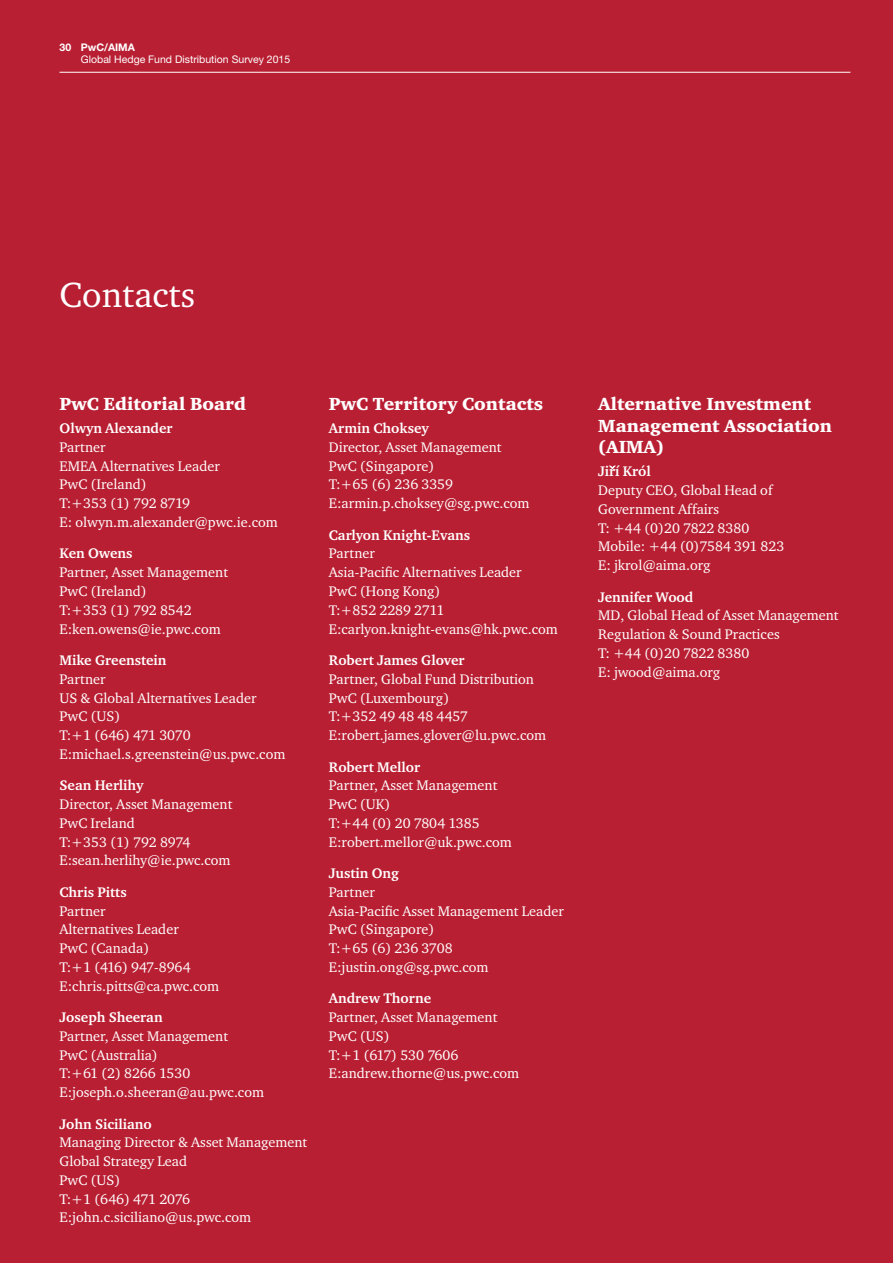
<style>
.page{position:relative;width:893px;height:1263px;background:#b91f33}
.page>*{position:absolute;margin:0;border:0;box-sizing:border-box;transform-origin:0 0}
.t1{font:36px "Charter ITC";color:#fff}
.t2{font:18px/21.6px "Charter ITC Blac";color:#fff}
.t3{font:14.25px/18.8px "Charter ITC";color:#fff}
.t4{font:700 14.25px "Charter ITC";color:#fff}
.t5{font:10.5px "Helvetica Neue";color:#fff}
.t6{font:700 10.5px "Helvetica Neue";color:#fff}
</style>
<div class="page">
<hr style="left:60px;top:72px;width:790px;height:1px;background:#fff">
<svg style="left:609px;top:466px;width:7px;height:3px"></svg>
<p class="t6" style="left:60px;top:41px;width:77px">30 PwC/AIMA</p>
<p class="t5" style="left:81px;top:53px;width:211px">Global Hedge Fund Distribution Survey 2015</p>
<h1 class="t1" style="left:60px;top:272px;width:137px">Contacts</h1>
<p class="t2" style="left:60px;top:393px;width:188px">PwC Editorial Board</p>
<p class="t4" style="left:60px;top:419px;width:115px">Olwyn Alexander</p>
<p class="t3" style="left:60px;top:437px;width:220px">Partner<br>EMEA Alternatives Leader<br>PwC (Ireland)<br>T:+353 (1) 792 8719<br>E: olwyn.m.alexander@pwc.ie.com</p>
<p class="t4" style="left:60px;top:545px;width:75px">Ken Owens</p>
<p class="t3" style="left:60px;top:563px;width:170px">Partner, Asset Management<br>PwC (Ireland)<br>T:+353 (1) 792 8542<br>E:ken.owens@ie.pwc.com</p>
<p class="t4" style="left:60px;top:651px;width:108px">Mike Greenstein</p>
<p class="t3" style="left:60px;top:669px;width:227px">Partner<br>US &amp; Global Alternatives Leader<br>PwC (US)<br>T:+1 (646) 471 3070<br>E:michael.s.greenstein@us.pwc.com</p>
<p class="t4" style="left:60px;top:777px;width:85px">Sean Herlihy</p>
<p class="t3" style="left:60px;top:794px;width:174px">Director, Asset Management<br>PwC Ireland<br>T:+353 (1) 792 8974<br>E:sean.herlihy@ie.pwc.com</p>
<p class="t4" style="left:60px;top:883px;width:69px">Chris Pitts</p>
<p class="t3" style="left:60px;top:901px;width:161px">Partner<br>Alternatives Leader<br>PwC (Canada)<br>T:+1 (416) 947-8964<br>E:chris.pitts@ca.pwc.com</p>
<p class="t4" style="left:60px;top:1008px;width:105px">Joseph Sheeran</p>
<p class="t3" style="left:60px;top:1026px;width:206px">Partner, Asset Management<br>PwC (Australia)<br>T:+61 (2) 8266 1530<br>E:joseph.o.sheeran@au.pwc.com</p>
<p class="t4" style="left:60px;top:1115px;width:94px">John Siciliano</p>
<p class="t3" style="left:60px;top:1133px;width:249px">Managing Director &amp; Asset Management<br>Global Strategy Lead<br>PwC (US)<br>T:+1 (646) 471 2076<br>E:john.c.siciliano@us.pwc.com</p>
<p class="t2" style="left:329px;top:393px;width:216px">PwC Territory Contacts</p>
<p class="t4" style="left:329px;top:419px;width:102px">Armin Choksey</p>
<p class="t3" style="left:329px;top:437px;width:202px">Director, Asset Management<br>PwC (Singapore)<br>T:+65 (6) 236 3359<br>E:armin.p.choksey@sg.pwc.com</p>
<p class="t4" style="left:329px;top:526px;width:143px">Carlyon Knight-Evans</p>
<p class="t3" style="left:329px;top:544px;width:230px">Partner<br>Asia-Pacific Alternatives Leader<br>PwC (Hong Kong)<br>T:+852 2289 2711<br>E:carlyon.knight-evans@hk.pwc.com</p>
<p class="t4" style="left:329px;top:651px;width:137px">Robert James Glover</p>
<p class="t3" style="left:329px;top:669px;width:219px">Partner, Global Fund Distribution<br>PwC (Luxembourg)<br>T:+352 49 48 48 4457<br>E:robert.james.glover@lu.pwc.com</p>
<p class="t4" style="left:329px;top:758px;width:93px">Robert Mellor</p>
<p class="t3" style="left:329px;top:776px;width:185px">Partner, Asset Management<br>PwC (UK)<br>T:+44 (0) 20 7804 1385<br>E:robert.mellor@uk.pwc.com</p>
<p class="t4" style="left:329px;top:864px;width:72px">Justin Ong</p>
<p class="t3" style="left:329px;top:882px;width:237px">Partner<br>Asia-Pacific Asset Management Leader<br>PwC (Singapore)<br>T:+65 (6) 236 3708<br>E:justin.ong@sg.pwc.com</p>
<p class="t4" style="left:329px;top:990px;width:104px">Andrew Thorne</p>
<p class="t3" style="left:329px;top:1008px;width:192px">Partner, Asset Management<br>PwC (US)<br>T:+1 (617) 530 7606<br>E:andrew.thorne@us.pwc.com</p>
<p class="t2" style="left:598px;top:393px;width:235px">Alternative Investment<br>Management Association (AIMA)</p>
<p class="t4" style="left:598px;top:463px;width:54px">Jirí Król</p>
<p class="t3" style="left:598px;top:481px;width:188px">Deputy CEO, Global Head of<br>Government Affairs<br>T: +44 (0)20 7822 8380<br>Mobile: +44 (0)7584 391 823<br>E: jkrol@aima.org</p>
<p class="t4" style="left:598px;top:588px;width:97px">Jennifer Wood</p>
<p class="t3" style="left:598px;top:606px;width:242px">MD, Global Head of Asset Management<br>Regulation &amp; Sound Practices<br>T: +44 (0)20 7822 8380<br>E: jwood@aima.org</p>
</div>
